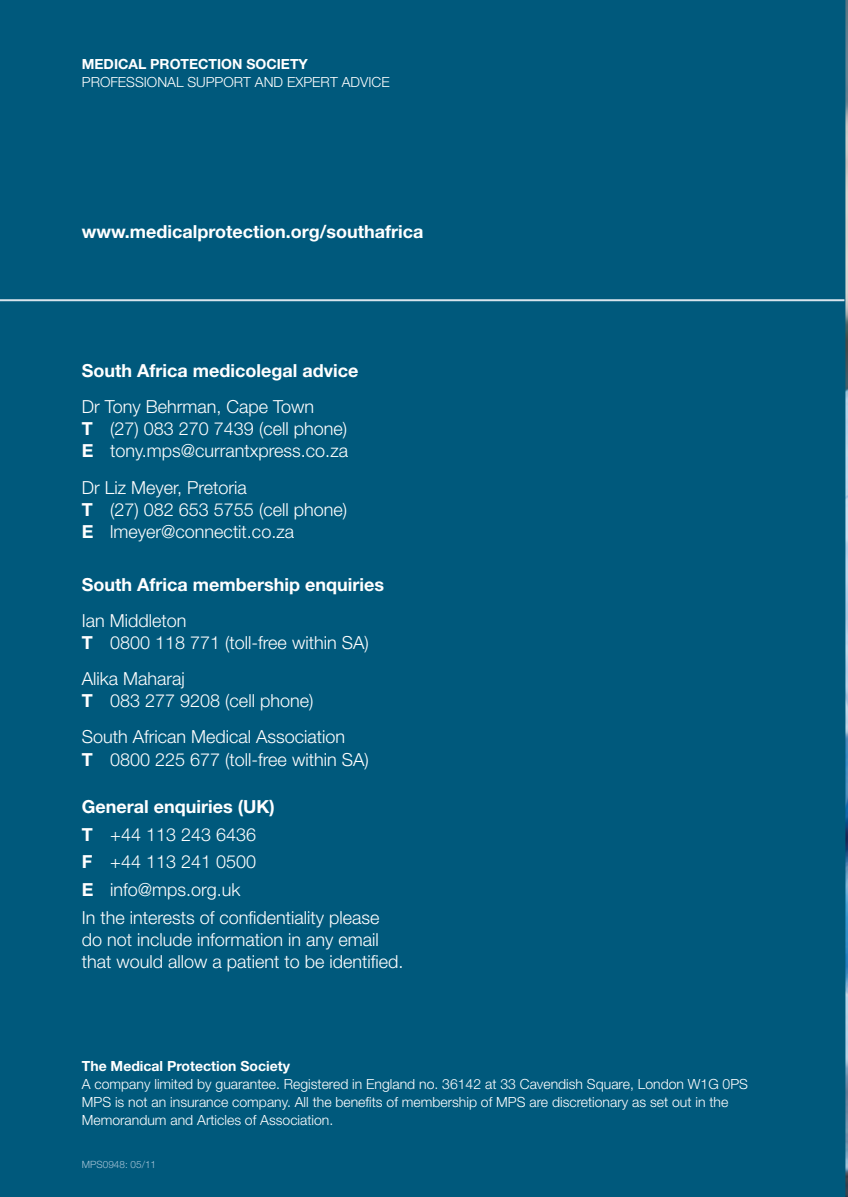
<style>
.page{position:relative;width:848px;height:1197px;background:#fff}
.page>*{position:absolute;margin:0;border:0;box-sizing:border-box;transform-origin:0 0}
.t1{font:300 18px/22px "Helvetica Neue LT Std";color:#fff}
.t2{font:700 18px "Helvetica Neue LT Std";color:#fff}
.t3{font:300 14px/18px "Helvetica Neue LT Std";color:#fff}
.t4{font:700 14px "Helvetica Neue LT Std";color:#fff}
.t5{font:300 10px "Helvetica Neue LT Std";color:#a5c3d6}
.s1{font-weight:700}
</style>
<div class="page">
<img style="left:845px;top:0;width:3px;height:1197px">
<div style="left:0;top:0;width:845px;height:1197px;background:#00597c"></div>
<hr style="left:0;top:299px;width:844px;height:2px;background:#d8e4ed">
<svg style="left:0;top:0;width:4px;height:4px"></svg>
<svg style="left:0;top:1192px;width:4px;height:5px"></svg>
<p class="t4" style="left:82px;top:56px;width:228px">Medical Protection Society</p>
<p class="t3" style="left:82px;top:73px;width:309px">Professional Support and Expert Advice</p>
<p class="t2" style="left:82px;top:220px;width:343px">www.medicalprotection.org/southafrica</p>
<p class="t2" style="left:82px;top:360px;width:278px">South Africa medicolegal advice</p>
<p class="t1" style="left:82px;top:396px;width:268px">Dr Tony Behrman, Cape Town<br><span class="s1">T</span> (27) 083 270 7439 (cell phone)<br><span class="s1">E</span> tony.mps@currantxpress.co.za</p>
<p class="t1" style="left:82px;top:476px;width:267px">Dr Liz Meyer, Pretoria<br><span class="s1">T</span> (27) 082 653 5755 (cell phone)<br><span class="s1">E</span> lmeyer@connectit.co.za</p>
<p class="t2" style="left:82px;top:573px;width:304px">South Africa membership enquiries</p>
<p class="t1" style="left:82px;top:609px;width:288px">Ian Middleton<br><span class="s1">T</span> 0800 118 771 (toll-free within SA)</p>
<p class="t1" style="left:82px;top:667px;width:233px">Alika Maharaj<br><span class="s1">T</span> 083 277 9208 (cell phone)</p>
<p class="t1" style="left:82px;top:725px;width:288px">South African Medical Association<br><span class="s1">T</span> 0800 225 677 (toll-free within SA)</p>
<p class="t1" style="left:82px;top:792px;width:299px;line-height:27.6px"><span class="s1">General enquiries (UK)<br>T</span> +44 113 243 6436<br><span class="s1">F</span> +44 113 241 0500<br><span class="s1">E</span> info@mps.org.uk<br>In the interests of confidentiality please</p>
<p class="t1" style="left:82px;top:928px;width:323px">do not include information in any email that would allow a patient to be identified.</p>
<p class="t4" style="left:82px;top:1057px;width:210px">The Medical Protection Society</p>
<p class="t3" style="left:82px;top:1074px;width:668px">A company limited by guarantee. Registered in England no. 36142 at 33 Cavendish Square, London W1G 0PS<br>MPS is not an insurance company. All the benefits of membership of MPS are discretionary as set out in the<br>Memorandum and Articles of Association.</p>
<p class="t5" style="left:82px;top:1158px;width:76px">MPS0948: 05/11</p>
</div>
